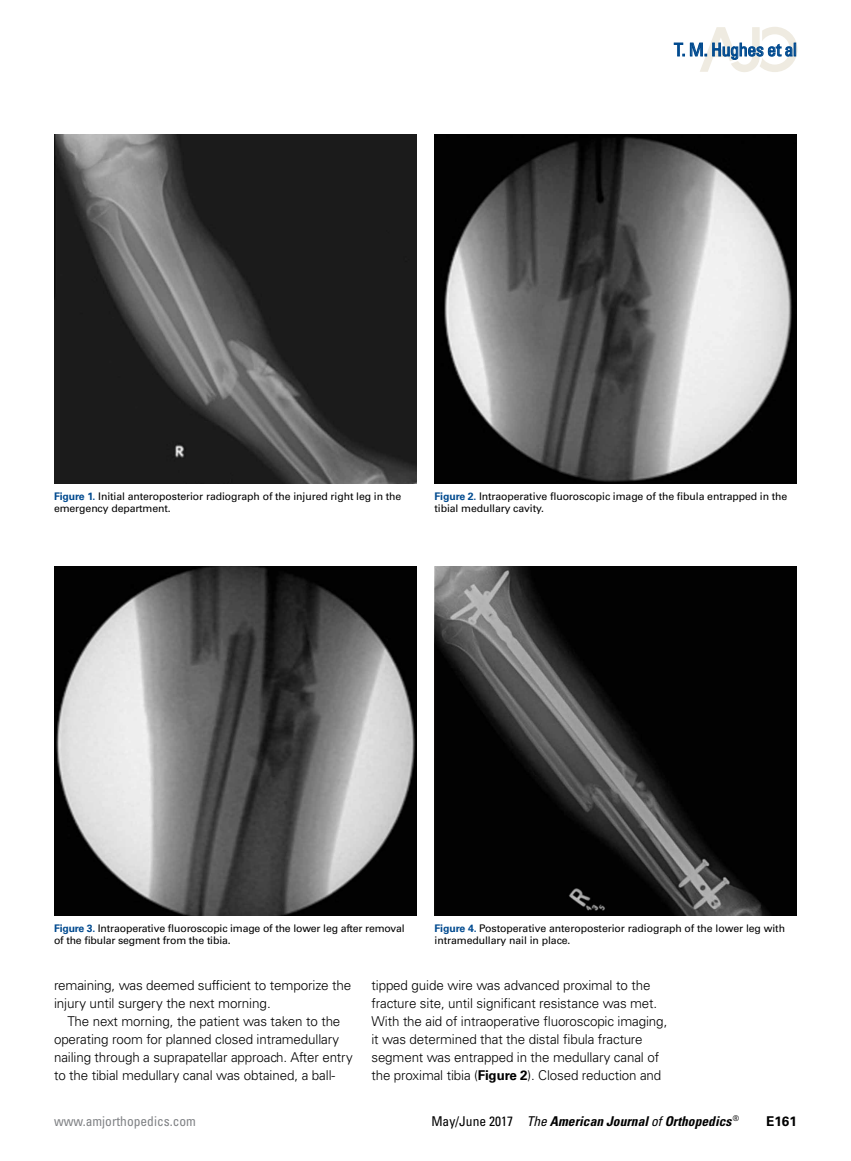
<style>
.page{position:relative;width:851px;height:1161px;background:#fff}
.page>*{position:absolute;margin:0;border:0;box-sizing:border-box;transform-origin:0 0}
.t1{font:condensed 18px "Univers LT Std";letter-spacing:-.025em;color:#004a8f}
.t2{font:300 13.5px/18px "Univers LT Std";letter-spacing:-.01em;color:#000}
.t3{font:italic 700 condensed 13.5px "Univers LT Std";color:#000}
.t4{font:condensed 13.5px "Univers LT Std";color:#808285}
.t5{font:700 13.5px "Univers LT Std";color:#000}
.t6{font:10.5px/12px "Univers LT Std";letter-spacing:-.01em;color:#000}
.s1{font-weight:700;color:#004a8f}
.s2{font-weight:700}
.s3{font-weight:400;font-style:normal}
.s4{font-weight:400}
</style>
<div class="page">
<svg style="left:673px;top:43px;width:11px;height:13px"></svg>
<svg style="left:690px;top:27px;width:107px;height:45px"></svg>
<img style="left:54px;top:134px;width:362px;height:350px">
<img style="left:434px;top:134px;width:362px;height:350px">
<img style="left:54px;top:566px;width:362px;height:350px">
<img style="left:434px;top:566px;width:362px;height:350px">
<h1 class="t1" style="left:674px;top:38px;width:124px">T. M. Hughes et al</h1>
<p class="t6" style="left:54px;top:491px;width:349px"><span class="s1">Figure 1.</span> Initial anteroposterior radiograph of the injured right leg in the emergency department.</p>
<p class="t6" style="left:434px;top:491px;width:354px"><span class="s1">Figure 2.</span> Intraoperative fluoroscopic image of the fibula entrapped in the tibial medullary cavity.</p>
<p class="t6" style="left:54px;top:923px;width:352px"><span class="s1">Figure 3.</span> Intraoperative fluoroscopic image of the lower leg after removal of the fibular segment from the tibia.</p>
<p class="t6" style="left:434px;top:923px;width:352px"><span class="s1">Figure 4.</span> Postoperative anteroposterior radiograph of the lower leg with intramedullary nail in place.</p>
<p class="t2" style="left:54px;top:976px;width:299px">remaining, was deemed sufficient to temporize the injury until surgery the next morning.</p>
<p class="t2" style="left:54px;top:1012px;width:300px;text-indent:13px">The next morning, the patient was taken to the operating room for planned closed intramedullary nailing through a suprapatellar approach. After entry to the tibial medullary canal was obtained, a ball-</p>
<p class="t2" style="left:371px;top:976px;width:297px">tipped guide wire was advanced proximal to the fracture site, until significant resistance was met.<br>With the aid of intraoperative fluoroscopic imaging, it was determined that the distal fibula fracture segment was entrapped in the medullary canal of the proximal tibia (<span class="s2">Figure 2</span>). Closed reduction and</p>
<p class="t4" style="left:54px;top:1112px;width:143px">www.amjorthopedics.com</p>
<p class="t3" style="left:431px;top:1113px;width:309px"><span class="s3">May/June 2017</span> <span class="s4">The</span> American Journal <span class="s4">of</span> Orthopedics <sup>®</sup></p>
<p class="t5" style="left:766px;top:1113px;width:32px">E161</p>
</div>
